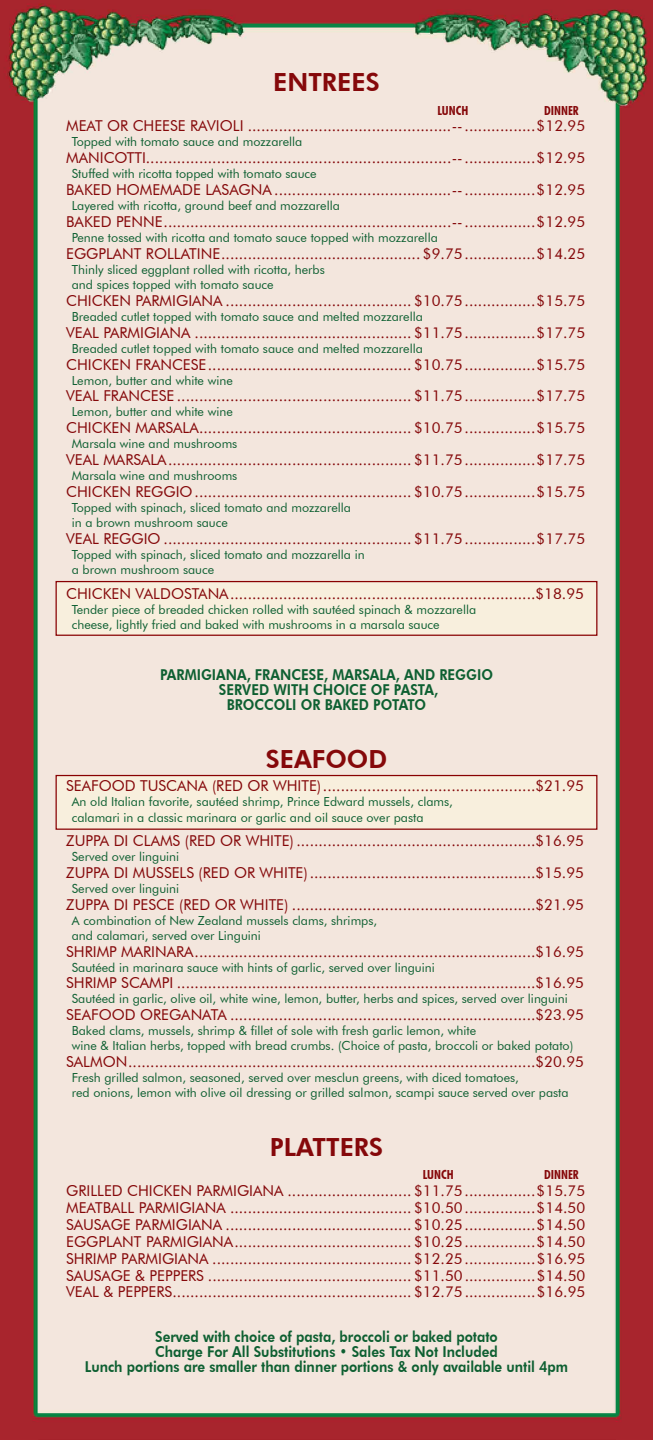
<style>
.page{position:relative;width:653px;height:1440px;background:#fff}
.page>*{position:absolute;margin:0;border:0;box-sizing:border-box;transform-origin:0 0}
.t1{font:800 25px "Futura BT";color:#85080a}
.t2{font:15px/16.9px "Futura BT";color:#85080a;text-align:justify}
.t3{font:800 15px/15px "Futura BT";color:#0d5f31;text-align:center;scale:.9 1}
.t4{font:12.5px/15px "Futura BT";color:#0d5f31}
.t5{font:700 condensed 12.5px "Futura BT";color:#85080a}
</style>
<div class="page">
<img style="left:0;top:0;width:652px;height:1440px">
<div style="left:55px;top:775px;width:542px;height:55px;background:#f8efdd;border:1px solid #880102"></div>
<div style="left:55px;top:581px;width:542px;height:55px;background:#f8efdd;border:1px solid #880102"></div>
<h1 class="t1" style="left:273px;top:67px;width:108px">ENTREES</h1>
<p class="t5" style="left:437px;top:103px;width:32px">LUNCH</p>
<p class="t5" style="left:544px;top:103px;width:36px">DINNER</p>
<p class="t2" style="left:66px;top:118px;width:520px">MEAT OR CHEESE RAVIOLI ..............................................--................$12.95</p>
<p class="t4" style="left:72px;top:134px;width:232px">Topped with tomato sauce and mozzarella</p>
<p class="t2" style="left:66px;top:149px;width:520px">MANICOTTI.....................................................................--................$12.95</p>
<p class="t4" style="left:72px;top:166px;width:246px">Stuffed with ricotta topped with tomato sauce</p>
<p class="t2" style="left:66px;top:181px;width:520px">BAKED HOMEMADE LASAGNA ........................................--................$12.95</p>
<p class="t4" style="left:72px;top:198px;width:269px">Layered with ricotta, ground beef and mozzarella</p>
<p class="t2" style="left:66px;top:213px;width:520px">BAKED PENNE.................................................................--................$12.95</p>
<p class="t4" style="left:72px;top:230px;width:367px">Penne tossed with ricotta and tomato sauce topped with mozzarella</p>
<p class="t2" style="left:66px;top:245px;width:520px">EGGPLANT ROLLATINE............................................. $9.75................$14.25</p>
<p class="t4" style="left:72px;top:262px;width:254px">Thinly sliced eggplant rolled with ricotta, herbs and spices topped with tomato sauce</p>
<p class="t2" style="left:66px;top:292px;width:520px">CHICKEN PARMIGIANA .......................................... $10.75................$15.75</p>
<p class="t4" style="left:72px;top:309px;width:352px">Breaded cutlet topped with tomato sauce and melted mozzarella</p>
<p class="t2" style="left:66px;top:324px;width:520px">VEAL PARMIGIANA ................................................. $11.75................$17.75</p>
<p class="t4" style="left:72px;top:341px;width:352px">Breaded cutlet topped with tomato sauce and melted mozzarella</p>
<p class="t2" style="left:66px;top:356px;width:520px">CHICKEN FRANCESE.............................................. $10.75................$15.75</p>
<p class="t4" style="left:72px;top:373px;width:162px">Lemon, butter and white wine</p>
<p class="t2" style="left:66px;top:388px;width:520px">VEAL FRANCESE ..................................................... $11.75................$17.75</p>
<p class="t4" style="left:72px;top:404px;width:162px">Lemon, butter and white wine</p>
<p class="t2" style="left:66px;top:419px;width:520px">CHICKEN MARSALA................................................ $10.75................$15.75</p>
<p class="t4" style="left:72px;top:436px;width:167px">Marsala wine and mushrooms</p>
<p class="t2" style="left:66px;top:451px;width:520px">VEAL MARSALA....................................................... $11.75................$17.75</p>
<p class="t4" style="left:72px;top:468px;width:167px">Marsala wine and mushrooms</p>
<p class="t2" style="left:66px;top:483px;width:520px">CHICKEN REGGIO................................................. $10.75................$15.75</p>
<p class="t4" style="left:72px;top:500px;width:280px">Topped with spinach, sliced tomato and mozzarella in a brown mushroom sauce</p>
<p class="t2" style="left:66px;top:530px;width:520px">VEAL REGGIO ........................................................ $11.75................$17.75</p>
<p class="t4" style="left:72px;top:547px;width:294px">Topped with spinach, sliced tomato and mozzarella in a brown mushroom sauce</p>
<p class="t2" style="left:66px;top:585px;width:519px">CHICKEN VALDOSTANA.....................................................................$18.95</p>
<p class="t4" style="left:72px;top:602px;width:406px">Tender piece of breaded chicken rolled with sautéed spinach &amp; mozzarella cheese, lightly fried and baked with mushrooms in a marsala sauce</p>
<p class="t3" style="left:160px;top:667px;width:371px">PARMIGIANA, FRANCESE, MARSALA, AND REGGIO<br>SERVED WITH CHOICE OF PASTA,<br>BROCCOLI OR BAKED POTATO</p>
<h1 class="t1" style="left:266px;top:744px;width:123px">SEAFOOD</h1>
<p class="t2" style="left:66px;top:777px;width:519px">SEAFOOD TUSCANA (RED OR WHITE)................................................$21.95</p>
<p class="t4" style="left:72px;top:793px;width:382px;line-height:16.2px">An old Italian favorite, sautéed shrimp, Prince Edward mussels, clams, calamari in a classic marinara or garlic and oil sauce over pasta</p>
<p class="t2" style="left:66px;top:832px;width:519px">ZUPPA DI CLAMS (RED OR WHITE) ......................................................$16.95</p>
<p class="t4" style="left:72px;top:849px;width:109px">Served over linguini</p>
<p class="t2" style="left:66px;top:864px;width:519px">ZUPPA DI MUSSELS (RED OR WHITE)...................................................$15.95</p>
<p class="t4" style="left:72px;top:881px;width:109px">Served over linguini</p>
<p class="t2" style="left:66px;top:896px;width:519px">ZUPPA DI PESCE (RED OR WHITE) .......................................................$21.95</p>
<p class="t4" style="left:72px;top:913px;width:307px">A combination of New Zealand mussels clams, shrimps, and calamari, served over Linguini</p>
<p class="t2" style="left:66px;top:943px;width:519px">SHRIMP MARINARA.............................................................................$16.95</p>
<p class="t4" style="left:72px;top:960px;width:364px">Sautéed in marinara sauce with hints of garlic, served over linguini</p>
<p class="t2" style="left:66px;top:975px;width:519px">SHRIMP SCAMPI .................................................................................$16.95</p>
<p class="t4" style="left:72px;top:991px;width:497px">Sautéed in garlic, olive oil, white wine, lemon, butter, herbs and spices, served over linguini</p>
<p class="t2" style="left:66px;top:1006px;width:519px">SEAFOOD OREGANATA .....................................................................$23.95</p>
<p class="t4" style="left:72px;top:1023px;width:503px">Baked clams, mussels, shrimp &amp; fillet of sole with fresh garlic lemon, white<br>wine &amp; Italian herbs, topped with bread crumbs. (Choice of pasta, broccoli or baked potato)</p>
<p class="t2" style="left:66px;top:1053px;width:519px">SALMON............................................................................................$20.95</p>
<p class="t4" style="left:72px;top:1070px;width:498px">Fresh grilled salmon, seasoned, served over mesclun greens, with diced tomatoes,<br>red onions, lemon with olive oil dressing or grilled salmon, scampi sauce served over pasta</p>
<h1 class="t1" style="left:270px;top:1132px;width:115px">PLATTERS</h1>
<p class="t5" style="left:422px;top:1167px;width:32px">LUNCH</p>
<p class="t5" style="left:544px;top:1167px;width:36px">DINNER</p>
<p class="t2" style="left:66px;top:1182px;width:520px">GRILLED CHICKEN PARMIGIANA ............................ $11.75................$15.75<br>MEATBALL PARMIGIANA ......................................... $10.50................$14.50<br>SAUSAGE PARMIGIANA .......................................... $10.25................$14.50<br>EGGPLANT PARMIGIANA........................................ $10.25................$14.50<br>SHRIMP PARMIGIANA ............................................. $12.25................$16.95<br>SAUSAGE &amp; PEPPERS .............................................. $11.50................$14.50<br>VEAL &amp; PEPPERS...................................................... $12.75................$16.95</p>
<p class="t3" style="left:85px;top:1330px;width:538px">Served with choice of pasta, broccoli or baked potato<br>Charge For All Substitutions • Sales Tax Not Included<br>Lunch portions are smaller than dinner portions &amp; only available until 4pm</p>
</div>
